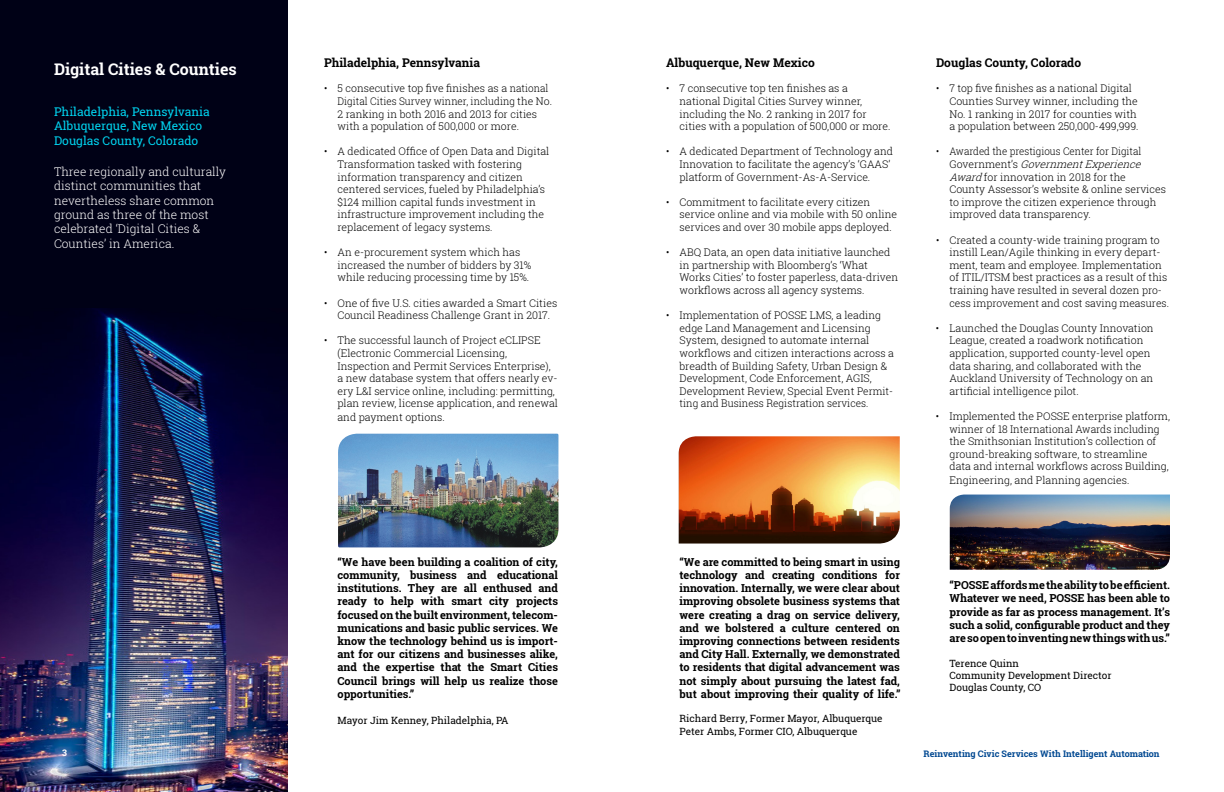
<style>
.page{position:relative;width:1224px;height:792px;background:#fff}
.page>*{position:absolute;margin:0;border:0;box-sizing:border-box;transform-origin:0 0}
.t1{font:700 16px "Roboto Slab";color:#fff}
.t2{font:300 12px/14.4px "Roboto Slab";color:#fff}
.t3{font:700 12px "Roboto Slab";color:#000}
.t4{font:12px "Roboto Slab";color:#01d4f0}
.t5{font:700 11px/13.2px "Roboto Slab";color:#000;text-align:justify}
.t6{font:300 10.5px/12.6px "Roboto Slab";color:#000}
.t7{font:300 10.5px/12.6px "Roboto Slab";color:#000;scale:.93 1}
.t8{font:10px/12px "Roboto Slab";color:#000}
.t9{font:700 9px "Roboto Slab";color:#004891}
.t10{font:700 9px "Roboto Slab";color:#fff}
.s1{font-size:10.4px}
.s2{font-style:italic}
</style>
<div class="page">
<div style="left:0;top:0;width:288px;height:308px;background:#000116"></div>
<img style="left:338px;top:434px;width:220px;height:113px">
<img style="left:950px;top:495px;width:220px;height:75px">
<img style="left:0;top:308px;width:288px;height:484px">
<img style="left:679px;top:436px;width:221px;height:108px">
<p class="t1" style="left:54px;top:58px;width:184px">Digital Cities &amp; Counties</p>
<p class="t4" style="left:54px;top:103px;width:157px">Philadelphia, Pennsylvania</p>
<p class="t4" style="left:54px;top:118px;width:150px">Albuquerque, New Mexico</p>
<p class="t4" style="left:54px;top:132px;width:146px">Douglas County, Colorado</p>
<p class="t2" style="left:54px;top:164px;width:174px">Three regionally and culturally</p>
<p class="t2" style="left:54px;top:178px;width:162px">distinct communities that nevertheless share common</p>
<p class="t2" style="left:54px;top:207px;width:156px">ground as three of the most celebrated ‘Digital Cities &amp;<br>Counties’ in America.</p>
<p class="t3" style="left:324px;top:54px;width:157px">Philadelphia, Pennsylvania</p>
<p class="t6" style="left:337px;top:82px;width:216px;text-indent:-13px">• 5 consecutive top five finishes as a nationa<span class="s1">l </span>Digital Cities Survey winner, including the No.<br>2 ranking in both 2016 and 2013 for cities with a population of 500,000 or more.</p>
<p class="t6" style="left:338px;top:145px;width:213px;text-indent:-14px">• A dedicated Office of Open Data and Digital Transformation tasked with fostering information transparency and citizen centered services, fueled by Philadelphia’s $124 million capital funds investment in infrastructure improvement including the replacement of legacy systems.</p>
<p class="t6" style="left:338px;top:246px;width:195px;text-indent:-14px">• An e-procurement system which has increased the number of bidders by 31% while reducing processing time by 15%.</p>
<p class="t6" style="left:338px;top:296px;width:221px;text-indent:-14px">• One of five U.S. cities awarded a Smart Cities<br>Council Readiness Challenge Grant in 2017.</p>
<p class="t6" style="left:338px;top:334px;width:222px;text-indent:-14px">• The successful launch of Project eCLIPSE (Electronic Commercial Licensing, Inspection and Permit Services Enterprise), a new database system that offers nearly ev&shy;ery L&amp;I service online, including: permitting, plan review, license application, and renewal and payment options.</p>
<p class="t5" style="left:338px;top:555px;width:222px">“We have been building a coalition of city, community, business and educational institutions. They are all enthused and ready to help with smart city projects focused on the built environment, telecom&shy;munications and basic public services. We know the technology behind us is import&shy;ant for our citizens and businesses alike, and the expertise that the Smart Cities Council brings will help us realize those opportunities.”</p>
<p class="t8" style="left:338px;top:714px;width:173px">Mayor Jim Kenney, Philadelphia, PA</p>
<p class="t3" style="left:666px;top:54px;width:150px">Albuquerque, New Mexico</p>
<p class="t6" style="left:680px;top:82px;width:212px;text-indent:-14px">• 7 consecutive top ten finishes as a national Digital Cities Survey winner, including the No. 2 ranking in 2017 for cities with a population of 500,000 or more.</p>
<p class="t6" style="left:680px;top:145px;width:215px;text-indent:-14px">• A dedicated Department of Technology and<br>Innovation to facilitate the agency’s ‘GAAS’ platform of Government-As-A-Service.</p>
<p class="t6" style="left:680px;top:195px;width:219px;text-indent:-14px">• Commitment to facilitate every citizen service online and via mobile with 50 online services and over 30 mobile apps deployed.</p>
<p class="t6" style="left:680px;top:246px;width:220px;text-indent:-14px">• ABQ Data, an open data initiative launched in partnership with Bloomberg’s ‘What Works Cities’ to foster paperless, data-driven workflows across all agency systems.</p>
<p class="t6" style="left:680px;top:309px;width:216px;text-indent:-14px">• Implementation of POSSE LMS, a leading edge Land Management and Licensing System, designed to automate internal workflows and citizen interactions across a breadth of Building Safety, Urban Design &amp; Development, Code Enforcement, AGIS, Development Review, Special Event Permit&shy;ting and Business Registration services.</p>
<p class="t5" style="left:680px;top:555px;width:223px">“We are committed to being smart in using technology and creating conditions for innovation. Internally, we were clear about improving obsolete business systems that were creating a drag on service delivery, and we bolstered a culture centered on improving connections between residents and City Hall. Externally, we demonstrated to residents that digital advancement was not simply about pursuing the latest fad, but about improving their quality of life.”</p>
<p class="t8" style="left:680px;top:711px;width:205px;line-height:13.2px">Richard Berry, Former Mayor, Albuquerque<br>Peter Ambs, Former CIO, Albuquerque</p>
<p class="t3" style="left:936px;top:54px;width:147px">Douglas County, Colorado</p>
<p class="t6" style="left:950px;top:82px;width:191px;text-indent:-14px">• 7 top five finishes as a national Digital Counties Survey winner, including the No. 1 ranking in 2017 for counties with a population between 250,000-499,999.</p>
<p class="t7" style="left:950px;top:145px;width:234px;text-indent:-14px">• Awarded the prestigious Center for Digital<br>G o v e r n m e n t ’ s <span class="s2">GovernmentExperience Award</span>for innovation in 2018 for the<br>County Assessor’s website &amp; online services to improve the citizen experience through improved data transparency.</p>
<p class="t6" style="left:950px;top:233px;width:221px;text-indent:-14px">• Created a county-wide training program to instill Lean/Agile thinking in every depart&shy;ment, team and employee. Implementation of ITIL/ITSM best practices as a result of this training have resulted in several dozen pro&shy;cess improvement and cost saving measures.</p>
<p class="t6" style="left:949px;top:321px;width:206px;text-indent:-14px">• Launched the Douglas County Innovation League, created a roadwork notification application, supported county-level open data sharing, and collaborated with the Auckland University of Technology on an artificial intelligence pilot.</p>
<p class="t6" style="left:949px;top:410px;width:222px;text-indent:-14px">• Implemented the POSSE enterprise platform, winner of 18 International Awards including the Smithsonian Institution’s collection of ground-breaking software, to streamline data and internal workflows across Building, Engineering, and Planning agencies.</p>
<p class="t5" style="left:949px;top:578px;width:222px">“POSSE affords me the ability to be efficient.<br>Whatever we need, POSSE has been able to provide as far as process management. It’s such a solid, configurable product and they are so open to inventing new things with us.”</p>
<p class="t8" style="left:949px;top:657px;width:164px">Terence Quinn<br>Community Development Director<br>Douglas County, CO</p>
<p class="t10" style="left:62px;top:747px;width:6px">3</p>
<p class="t9" style="left:923px;top:748px;width:238px">Reinventing Civic Services With Intelligent Automation</p>
</div>
